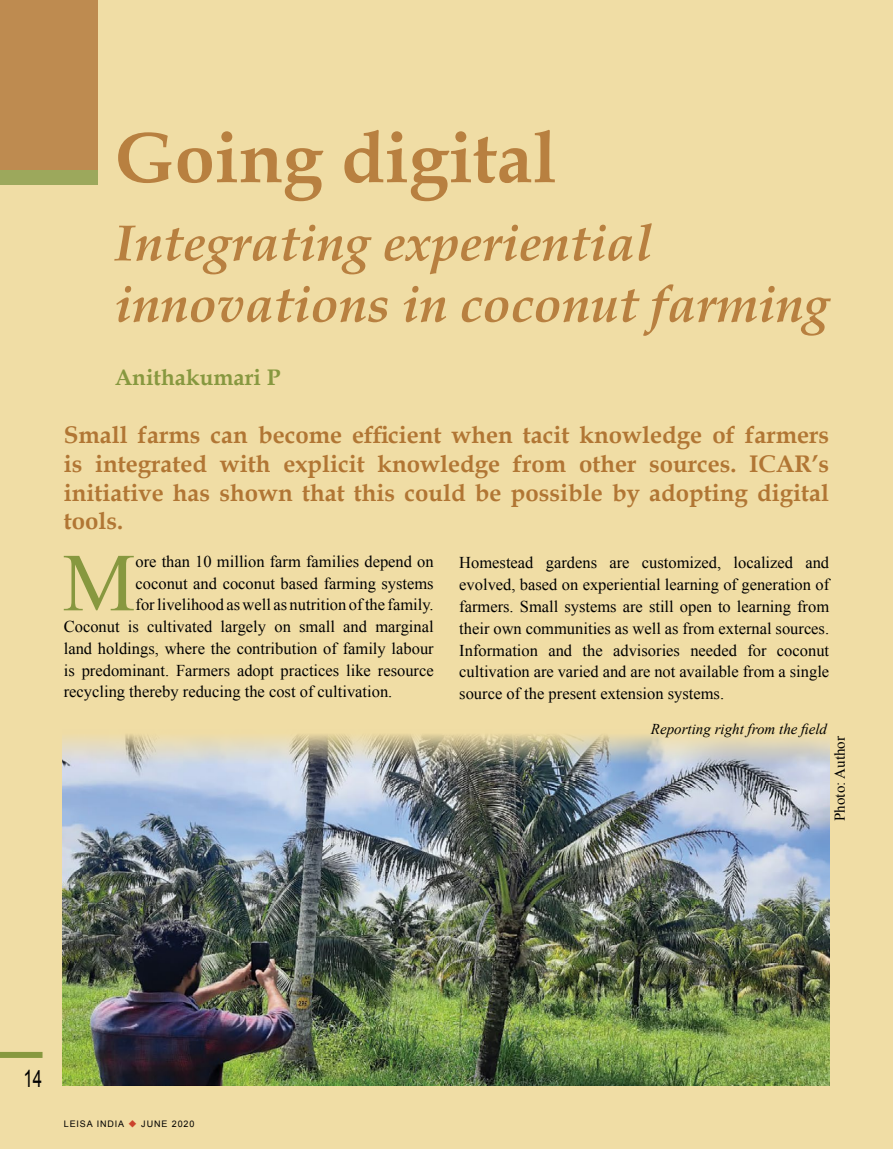
<style>
.page{position:relative;width:893px;height:1149px;background:#fff}
.page>*{position:absolute;margin:0;border:0;box-sizing:border-box;transform-origin:0 0}
.t1{font:82.2px "Times New Roman";color:#87983f}
.t2{font:700 72px "Book Antiqua";color:#b88040}
.t3{font:italic 700 51px/61.2px "Book Antiqua";color:#b88040}
.t4{font:700 24px/28.8px "Book Antiqua";color:#b17634;text-align:justify}
.t5{font:24px "Arial";color:#000;scale:.7 1}
.t6{font:700 22.5px "Book Antiqua";color:#87983f}
.t7{font:16.5px/21.8px "Times New Roman";color:#000;text-align:justify}
.t8{font:italic 15px "Times New Roman";color:#000}
.t9{font:15px "Times New Roman";color:#000}
.t10{font:9px "Arial";letter-spacing:.1em;color:#000}
.s1{color:#ca422c}
</style>
<div class="page">
<div style="left:0;top:0;width:893px;height:1148px;background:#f0dda5"></div>
<div style="left:0;top:0;width:98px;height:170px;background:#be8b50"></div>
<div style="left:0;top:170px;width:98px;height:15px;background:#9ca85c"></div>
<img style="left:63px;top:734px;width:766px;height:350px">
<div style="left:0;top:1051px;width:43px;height:6px;background:#87983f"></div>
<h2 class="t2" style="left:115px;top:108px;width:443px">Going digital</h2>
<h3 class="t3" style="left:115px;top:212px;width:716px">Integrating experiential innovations in coconut farming</h3>
<h3 class="t6" style="left:115px;top:362px;width:167px">Anithakumari P</h3>
<h3 class="t4" style="left:64px;top:420px;width:767px">Small farms can become efficient when tacit knowledge of farmers is integrated with explicit knowledge from other sources. ICAR’s initiative has shown that this could be possible by adopting digital tools.</h3>
<h1 class="t1" style="left:62px;top:527px;width:75px">M</h1>
<p class="t7" style="left:136px;top:550px;width:300px">ore than 10 million farm families depend on</p>
<p class="t7" style="left:459px;top:551px;width:371px">Homestead gardens are customized, localized and evolved, based on experiential learning of generation of farmers. Small systems are still open to learning from their own communities as well as from external sources.<br>Information and the advisories needed for coconut cultivation are varied and are not available from a single source of the present extension systems.</p>
<p class="t8" style="left:651px;top:718px;width:178px">Reporting right from the field</p>
<p class="t7" style="left:136px;top:571px;width:300px">coconut and coconut based farming systems</p>
<p class="t7" style="left:136px;top:593px;width:300px">for livelihood as well as nutrition of the family.</p>
<p class="t7" style="left:64px;top:615px;width:371px">Coconut is cultivated largely on small and marginal</p>
<p class="t7" style="left:64px;top:637px;width:371px">land holdings, where the contribution of family labour</p>
<p class="t7" style="left:64px;top:658px;width:371px">is predominant. Farmers adopt practices like resource</p>
<p class="t7" style="left:64px;top:680px;width:330px">recycling thereby reducing the cost of cultivation.</p>
<p class="t9" style="left:830px;top:820px;width:86px;rotate:-90deg">Photo: Author</p>
<h3 class="t5" style="left:23px;top:1062px;width:28px">14</h3>
<p class="t10" style="left:64px;top:1117px;width:132px">LEISA INDIA <span class="s1">◆</span> JUNE 2020</p>
</div>
